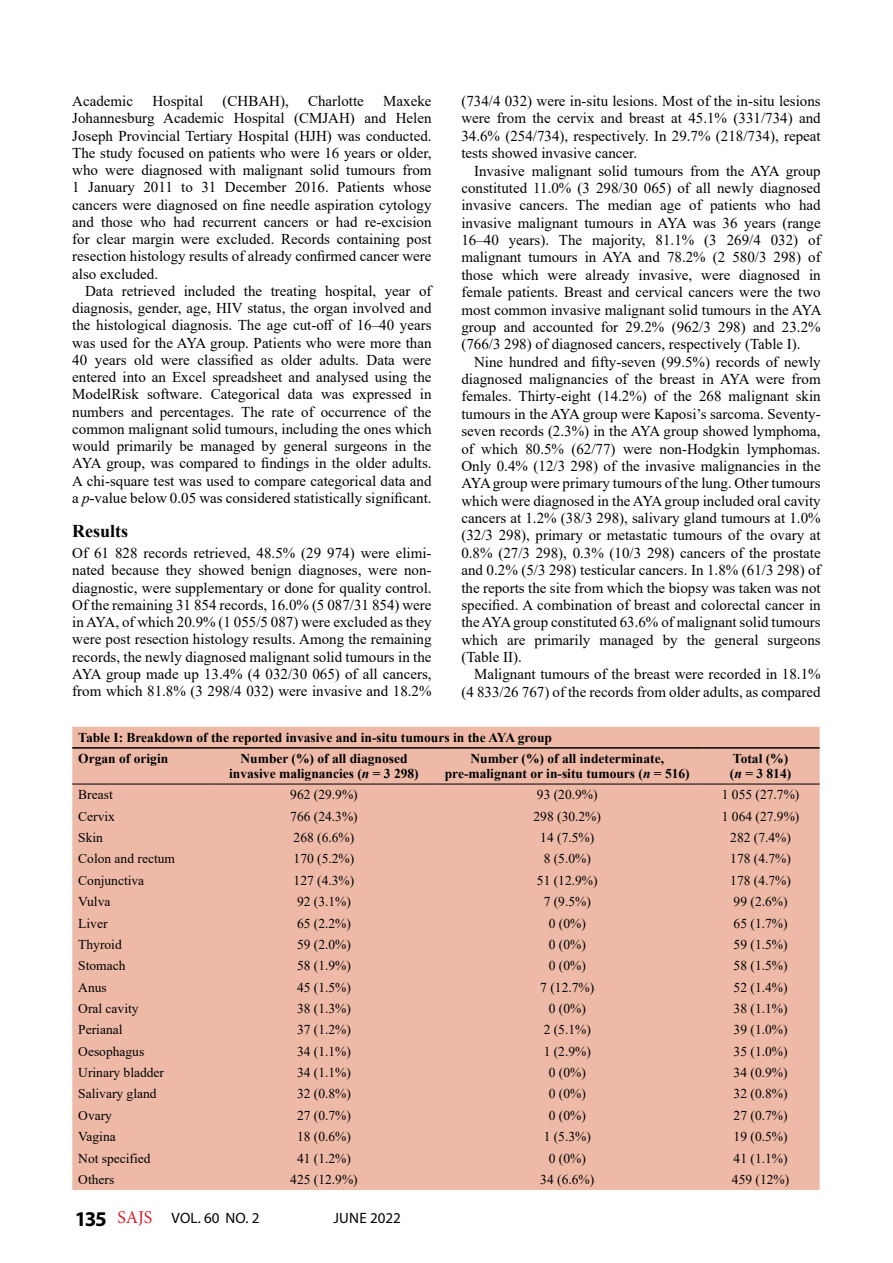
<style>
.page{position:relative;width:893px;height:1263px;background:#fff}
.page>*{position:absolute;margin:0;border:0;box-sizing:border-box;transform-origin:0 0}
.t1{font:700 18px "Times New Roman";color:#000}
.t2{font:15px/17.4px "Times New Roman";color:#000;text-align:justify}
.t3{font:15px "Myriad Pro";letter-spacing:.02em;color:#000}
.t4{font:13.5px "Times New Roman";color:#000}
.t5{font:700 13.5px/15px "Times New Roman";color:#000}
.s1{font-style:italic}
.s2{font-weight:700;font-size:21px}
.s3{font-family:"Minion Pro";font-size:18px;color:#d2232a}
</style>
<div class="page">
<div style="left:72px;top:727px;width:748px;height:463px;background:#eebaa7"></div>
<hr style="left:72px;top:747px;width:143px;height:2px;background:#000">
<hr style="left:215px;top:747px;width:218px;height:2px;background:#000">
<hr style="left:433px;top:747px;width:269px;height:2px;background:#000">
<hr style="left:702px;top:747px;width:118px;height:2px;background:#000">
<hr style="left:72px;top:784px;width:143px;height:1px;background:#000">
<hr style="left:215px;top:784px;width:218px;height:1px;background:#000">
<hr style="left:433px;top:784px;width:269px;height:1px;background:#000">
<hr style="left:702px;top:784px;width:118px;height:1px;background:#000">
<p class="t2" style="left:461px;top:92px;width:361px">(734/4 032) were in-situ lesions. Most of the in-situ lesions were from the cervix and breast at 45.1% (331/734) and 34.6% (254/734), respectively. In 29.7% (218/734), repeat tests showed invasive cancer.</p>
<p class="t2" style="left:461px;top:161px;width:362px;text-indent:13px">Invasive malignant solid tumours from the AYA group constituted 11.0% (3 298/30 065) of all newly diagnosed invasive cancers. The median age of patients who had invasive malignant tumours in AYA was 36 years (range 16–40 years). The majority, 81.1% (3 269/4 032) of malignant tumours in AYA and 78.2% (2 580/3 298) of those which were already invasive, were diagnosed in female patients. Breast and cervical cancers were the two most common invasive malignant solid tumours in the AYA group and accounted for 29.2% (962/3 298) and 23.2% (766/3 298) of diagnosed cancers, respectively (Table I).</p>
<p class="t2" style="left:461px;top:352px;width:361px;text-indent:13px">Nine hundred and fifty-seven (99.5%) records of newly diagnosed malignancies of the breast in AYA were from females. Thirty-eight (14.2%) of the 268 malignant skin tumours in the AYA group were Kaposi’s sarcoma. Seventy&shy;seven records (2.3%) in the AYA group showed lymphoma, of which 80.5% (62/77) were non-Hodgkin lymphomas.<br>Only 0.4% (12/3 298) of the invasive malignancies in the AYA group were primary tumours of the lung. Other tumours which were diagnosed in the AYA group included oral cavity cancers at 1.2% (38/3 298), salivary gland tumours at 1.0% (32/3 298), primary or metastatic tumours of the ovary at 0.8% (27/3 298), 0.3% (10/3 298) cancers of the prostate and 0.2% (5/3 298) testicular cancers. In 1.8% (61/3 298) of the reports the site from which the biopsy was taken was not specified. A combination of breast and colorectal cancer in the AYA group constituted 63.6% of malignant solid tumours which are primarily managed by the general surgeons (Table II).</p>
<p class="t2" style="left:461px;top:665px;width:361px;text-align:right">Malignant tumours of the breast were recorded in 18.1% (4 833/26 767) of the records from older adults, as compared</p>
<p class="t5" style="left:78px;top:726px;width:475px;line-height:21.1px">Table I: Breakdown of the reported invasive and in-situ tumours in the AYA group<br>Organ of origin</p>
<p class="t2" style="left:72px;top:92px;width:361px;text-indent:311px">Maxeke Johannesburg Academic Hospital (CMJAH) and Helen Joseph Provincial Tertiary Hospital (HJH) was conducted.<br>The study focused on patients who were 16 years or older, who were diagnosed with malignant solid tumours from 1 January 2011 to 31 December 2016. Patients whose cancers were diagnosed on fine needle aspiration cytology and those who had recurrent cancers or had re-excision for clear margin were excluded. Records containing post resection histology results of already confirmed cancer were also excluded.</p>
<p class="t2" style="left:72px;top:282px;width:361px;text-indent:13px">Data retrieved included the treating hospital, year of diagnosis, gender, age, HIV status, the organ involved and the histological diagnosis. The age cut-off of 16–40 years was used for the AYA group. Patients who were more than 40 years old were classified as older adults. Data were entered into an Excel spreadsheet and analysed using the ModelRisk software. Categorical data was expressed in numbers and percentages. The rate of occurrence of the common malignant solid tumours, including the ones which would primarily be managed by general surgeons in the AYA group, was compared to findings in the older adults.<br>A chi-square test was used to compare categorical data and a <span class="s1">p</span>-value below 0.05 was considered statistically significant.</p>
<p class="t1" style="left:72px;top:518px;width:57px">Results</p>
<p class="t2" style="left:72px;top:544px;width:361px">Of 61 828 records retrieved, 48.5% (29 974) were elimi&shy;nated because they showed benign diagnoses, were non&shy;diagnostic, were supplementary or done for quality control.<br>Of the remaining 31 854 records, 16.0% (5 087/31 854) were in AYA, of which 20.9% (1 055/5 087) were excluded as they were post resection histology results. Among the remaining records, the newly diagnosed malignant solid tumours in the AYA group made up 13.4% (4 032/30 065) of all cancers, from which 81.8% (3 298/4 032) were invasive and 18.2%</p>
<p class="t2" style="left:72px;top:92px;width:62px">Academic</p>
<p class="t2" style="left:152px;top:92px;width:52px">Hospital</p>
<p class="t2" style="left:223px;top:92px;width:68px">(CHBAH),</p>
<p class="t2" style="left:308px;top:92px;width:57px">Charlotte</p>
<p class="t5" style="left:229px;top:751px;width:191px;text-align:center">Number (%) of all diagnosed invasive malignancies (<span class="s1">n</span> = 3 298)</p>
<p class="t5" style="left:445px;top:751px;width:246px;text-align:center">Number (%) of all indeterminate, pre-malignant or in-situ tumours (<span class="s1">n</span> = 516)</p>
<p class="t5" style="left:730px;top:751px;width:63px">Total (%) (<span class="s1">n</span> = 3 814)</p>
<p class="t4" style="left:78px;top:785px;width:36px">Breast</p>
<p class="t4" style="left:290px;top:785px;width:69px">962 (29.9%)</p>
<p class="t4" style="left:537px;top:785px;width:62px">93 (20.9%)</p>
<p class="t4" style="left:722px;top:785px;width:79px">1 055 (27.7%)</p>
<p class="t4" style="left:78px;top:807px;width:38px">Cervix</p>
<p class="t4" style="left:290px;top:807px;width:69px">766 (24.3%)</p>
<p class="t4" style="left:534px;top:807px;width:69px">298 (30.2%)</p>
<p class="t4" style="left:722px;top:807px;width:79px">1 064 (27.9%)</p>
<p class="t4" style="left:78px;top:828px;width:26px">Skin</p>
<p class="t4" style="left:294px;top:828px;width:62px">268 (6.6%)</p>
<p class="t4" style="left:540px;top:828px;width:55px">14 (7.5%)</p>
<p class="t4" style="left:730px;top:828px;width:62px">282 (7.4%)</p>
<p class="t4" style="left:78px;top:849px;width:98px">Colon and rectum</p>
<p class="t4" style="left:294px;top:849px;width:62px">170 (5.2%)</p>
<p class="t4" style="left:544px;top:849px;width:49px">8 (5.0%)</p>
<p class="t4" style="left:730px;top:849px;width:62px">178 (4.7%)</p>
<p class="t4" style="left:78px;top:871px;width:68px">Conjunctiva</p>
<p class="t4" style="left:294px;top:871px;width:62px">127 (4.3%)</p>
<p class="t4" style="left:537px;top:871px;width:62px">51 (12.9%)</p>
<p class="t4" style="left:730px;top:871px;width:62px">178 (4.7%)</p>
<p class="t4" style="left:78px;top:892px;width:34px">Vulva</p>
<p class="t4" style="left:297px;top:892px;width:55px">92 (3.1%)</p>
<p class="t4" style="left:544px;top:892px;width:49px">7 (9.5%)</p>
<p class="t4" style="left:734px;top:892px;width:55px">99 (2.6%)</p>
<p class="t4" style="left:78px;top:913px;width:31px">Liver</p>
<p class="t4" style="left:297px;top:913px;width:55px">65 (2.2%)</p>
<p class="t4" style="left:549px;top:913px;width:39px">0 (0%)</p>
<p class="t4" style="left:734px;top:913px;width:55px">65 (1.7%)</p>
<p class="t4" style="left:78px;top:935px;width:45px">Thyroid</p>
<p class="t4" style="left:297px;top:935px;width:55px">59 (2.0%)</p>
<p class="t4" style="left:549px;top:935px;width:39px">0 (0%)</p>
<p class="t4" style="left:734px;top:935px;width:55px">59 (1.5%)</p>
<p class="t4" style="left:78px;top:956px;width:49px">Stomach</p>
<p class="t4" style="left:297px;top:956px;width:55px">58 (1.9%)</p>
<p class="t4" style="left:549px;top:956px;width:39px">0 (0%)</p>
<p class="t4" style="left:734px;top:956px;width:55px">58 (1.5%)</p>
<p class="t4" style="left:78px;top:977px;width:30px">Anus</p>
<p class="t4" style="left:297px;top:977px;width:55px">45 (1.5%)</p>
<p class="t4" style="left:540px;top:977px;width:55px">7 (12.7%)</p>
<p class="t4" style="left:734px;top:977px;width:55px">52 (1.4%)</p>
<p class="t4" style="left:78px;top:999px;width:62px">Oral cavity</p>
<p class="t4" style="left:297px;top:999px;width:55px">38 (1.3%)</p>
<p class="t4" style="left:549px;top:999px;width:39px">0 (0%)</p>
<p class="t4" style="left:734px;top:999px;width:55px">38 (1.1%)</p>
<p class="t4" style="left:78px;top:1020px;width:46px">Perianal</p>
<p class="t4" style="left:297px;top:1020px;width:55px">37 (1.2%)</p>
<p class="t4" style="left:544px;top:1020px;width:49px">2 (5.1%)</p>
<p class="t4" style="left:734px;top:1020px;width:55px">39 (1.0%)</p>
<p class="t4" style="left:78px;top:1042px;width:67px">Oesophagus</p>
<p class="t4" style="left:297px;top:1042px;width:55px">34 (1.1%)</p>
<p class="t4" style="left:544px;top:1042px;width:49px">1 (2.9%)</p>
<p class="t4" style="left:734px;top:1042px;width:55px">35 (1.0%)</p>
<p class="t4" style="left:78px;top:1063px;width:87px">Urinary bladder</p>
<p class="t4" style="left:297px;top:1063px;width:55px">34 (1.1%)</p>
<p class="t4" style="left:549px;top:1063px;width:39px">0 (0%)</p>
<p class="t4" style="left:734px;top:1063px;width:55px">34 (0.9%)</p>
<p class="t4" style="left:78px;top:1084px;width:80px">Salivary gland</p>
<p class="t4" style="left:297px;top:1084px;width:55px">32 (0.8%)</p>
<p class="t4" style="left:549px;top:1084px;width:39px">0 (0%)</p>
<p class="t4" style="left:734px;top:1084px;width:55px">32 (0.8%)</p>
<p class="t4" style="left:78px;top:1106px;width:35px">Ovary</p>
<p class="t4" style="left:297px;top:1106px;width:55px">27 (0.7%)</p>
<p class="t4" style="left:549px;top:1106px;width:39px">0 (0%)</p>
<p class="t4" style="left:734px;top:1106px;width:55px">27 (0.7%)</p>
<p class="t4" style="left:78px;top:1127px;width:39px">Vagina</p>
<p class="t4" style="left:297px;top:1127px;width:55px">18 (0.6%)</p>
<p class="t4" style="left:544px;top:1127px;width:49px">1 (5.3%)</p>
<p class="t4" style="left:734px;top:1127px;width:55px">19 (0.5%)</p>
<p class="t4" style="left:78px;top:1148px;width:74px">Not specified</p>
<p class="t4" style="left:297px;top:1148px;width:55px">41 (1.2%)</p>
<p class="t4" style="left:549px;top:1148px;width:39px">0 (0%)</p>
<p class="t4" style="left:734px;top:1148px;width:55px">41 (1.1%)</p>
<p class="t4" style="left:78px;top:1170px;width:37px">Others</p>
<p class="t4" style="left:290px;top:1170px;width:69px">425 (12.9%)</p>
<p class="t4" style="left:540px;top:1170px;width:55px">34 (6.6%)</p>
<p class="t4" style="left:732px;top:1170px;width:59px">459 (12%)</p>
<p class="t3" style="left:75px;top:1208px;width:186px"><span class="s2">135</span> <span class="s3">SAJS</span> VOL. 60 NO. 2</p>
<p class="t3" style="left:333px;top:1208px;width:69px">JUNE 2022</p>
</div>
